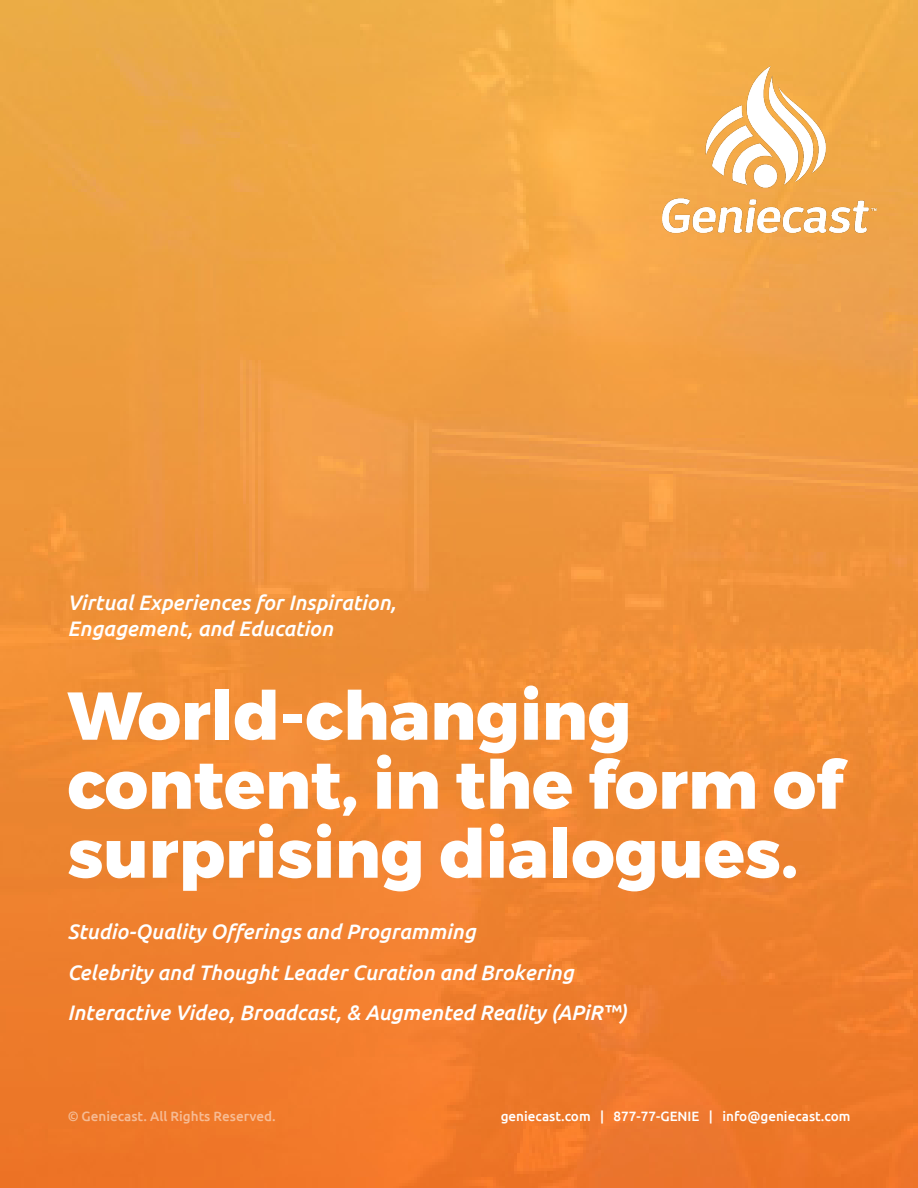
<style>
.page{position:relative;width:918px;height:1188px;background:#fff}
.page>*{position:absolute;margin:0;border:0;box-sizing:border-box;transform-origin:0 0}
.t1{font:800 67.5px/69px "Montserrat";color:#fff}
.t2{font:italic 500 21px/25.2px "Ubuntu";color:#fff}
.t3{font:500 13.5px "Ubuntu";color:#fff}
</style>
<div class="page">
<img style="left:0;top:0;width:918px;height:1188px">
<img style="left:635px;top:19px;width:260px;height:261px">
<p class="t2" style="left:68px;top:590px;width:330px">Virtual Experiences for Inspiration,<br>Engagement, and Education</p>
<p class="t1" style="left:68px;top:683px;width:566px">World-changing</p>
<p class="t1" style="left:68px;top:752px;width:777px">content, in the form of surprising dialogues.</p>
<p class="t2" style="left:68px;top:918px;width:410px">Studio-Quality Offerings and Programming</p>
<p class="t2" style="left:68px;top:959px;width:508px">Celebrity and Thought Leader Curation and Brokering</p>
<p class="t2" style="left:68px;top:999px;width:561px">Interactive Video, Broadcast, &amp; Augmented Reality (APiR™)</p>
<p class="t3" style="left:68px;top:1107px;width:210px">© Geniecast. All Rights Reserved.</p>
<p class="t3" style="left:501px;top:1107px;width:351px">geniecast.com | 877-77-GENIE | info@geniecast.com</p>
</div>
